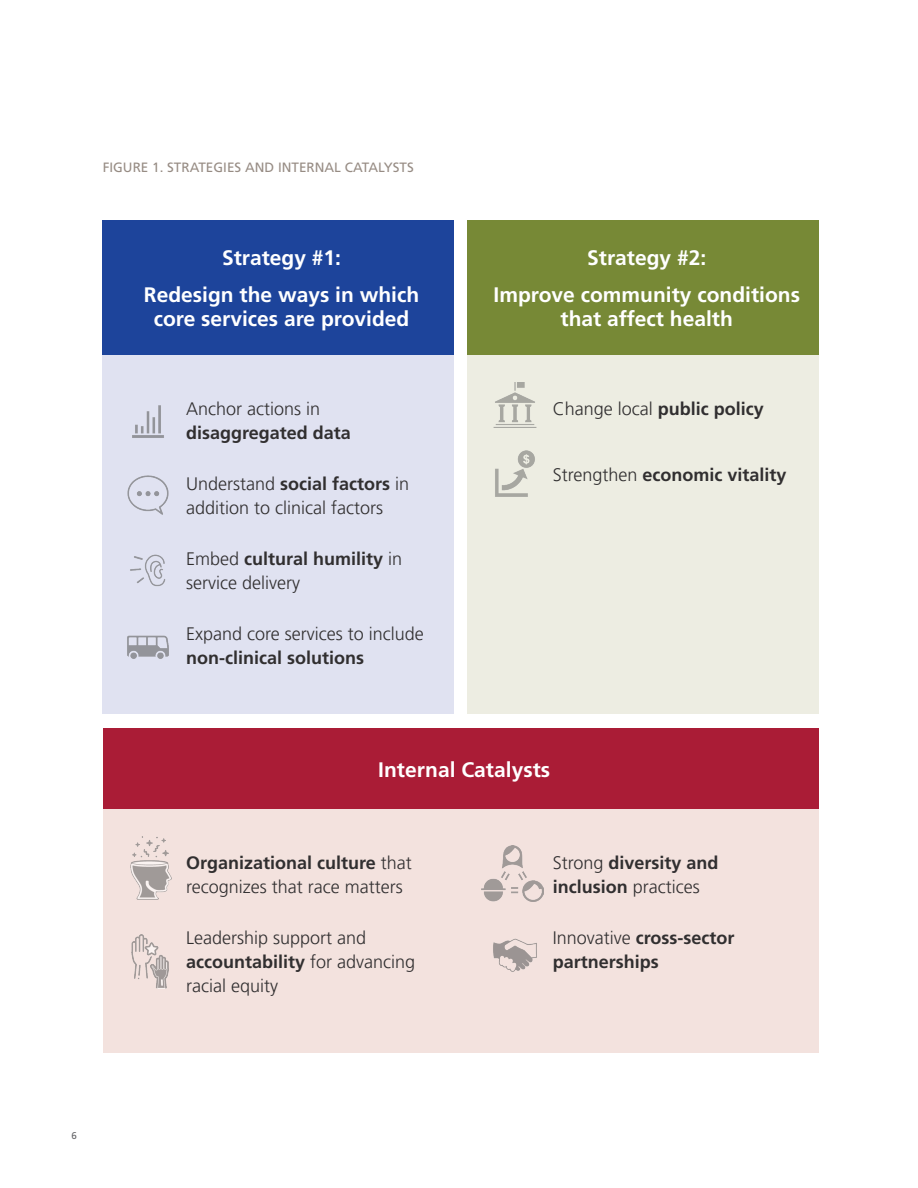
<style>
.page{position:relative;width:918px;height:1188px;background:#fff}
.page>*{position:absolute;margin:0;border:0;box-sizing:border-box;transform-origin:0 0}
.t1{font:700 21px/37.5px "Frutiger LT Std";color:#fff;text-align:center}
.t2{font:700 18px/24px "Frutiger LT Std";color:#312f30}
.t3{font:300 18px "Frutiger LT Pro";color:#312f30}
.t4{font:13.5px "Frutiger LT Std";color:#978c84}
.t5{font:9.75px "Frutiger LT Std";color:#636366}
.s1{font-family:"Frutiger LT Pro";font-weight:300}
</style>
<div class="page">
<div style="left:103px;top:729px;width:716px;height:80px;background:#aa1c36"></div>
<div style="left:103px;top:809px;width:716px;height:244px;background:#f3e2de"></div>
<div style="left:468px;top:220px;width:351px;height:135px;background:#778936"></div>
<div style="left:468px;top:355px;width:351px;height:358px;background:#edede2"></div>
<div style="left:103px;top:220px;width:351px;height:135px;background:#1d449b"></div>
<div style="left:103px;top:355px;width:351px;height:358px;background:#e0e2f1"></div>
<img style="left:132px;top:405px;width:32px;height:33px">
<img style="left:127px;top:635px;width:42px;height:24px">
<img style="left:130px;top:554px;width:36px;height:33px">
<img style="left:127px;top:475px;width:42px;height:40px">
<img style="left:495px;top:451px;width:40px;height:45px">
<img style="left:493px;top:382px;width:44px;height:46px">
<img style="left:131px;top:836px;width:40px;height:64px">
<img style="left:482px;top:845px;width:62px;height:57px">
<img style="left:493px;top:938px;width:44px;height:34px">
<img style="left:132px;top:934px;width:37px;height:54px">
<p class="t4" style="left:103px;top:160px;width:313px">FIGURE 1. STRATEGIES AND INTERNAL CATALYSTS</p>
<p class="t1" style="left:144px;top:239px;width:277px">Strategy #1:<br>Redesign the ways in which</p>
<p class="t1" style="left:154px;top:300px;width:257px">core services are provided</p>
<p class="t3" style="left:186px;top:399px;width:136px">Anchor actions in</p>
<p class="t2" style="left:186px;top:421px;width:166px">disaggregated data</p>
<p class="t2" style="left:186px;top:472px;width:225px"><span class="s1">Understand</span> social factors <span class="s1">in</span></p>
<p class="t3" style="left:186px;top:498px;width:198px">addition to clinical factors</p>
<p class="t2" style="left:186px;top:547px;width:218px"><span class="s1">Embed</span> cultural humility <span class="s1">in</span></p>
<p class="t3" style="left:186px;top:573px;width:115px">service delivery</p>
<p class="t3" style="left:186px;top:624px;width:239px">Expand core services to include</p>
<p class="t2" style="left:186px;top:646px;width:179px">non-clinical solutions</p>
<p class="t1" style="left:494px;top:239px;width:308px">Strategy #2:<br>Improve community conditions</p>
<p class="t1" style="left:561px;top:300px;width:174px">that affect health</p>
<p class="t2" style="left:553px;top:397px;width:213px"><span class="s1">Change local</span> public policy</p>
<p class="t2" style="left:553px;top:462px;width:235px"><span class="s1">Strengthen</span> economic vitality</p>
<p class="t1" style="left:378px;top:751px;width:173px">Internal Catalysts</p>
<p class="t2" style="left:186px;top:851px;width:227px">Organizational culture <span class="s1">that</span></p>
<p class="t3" style="left:186px;top:876px;width:218px">recognizes that race matters</p>
<p class="t3" style="left:186px;top:927px;width:182px">Leadership support and</p>
<p class="t2" style="left:186px;top:950px;width:231px">accountability <span class="s1">for advancing</span></p>
<p class="t3" style="left:186px;top:975px;width:93px">racial equity</p>
<p class="t2" style="left:553px;top:851px;width:167px"><span class="s1">Strong</span> diversity and inclusion <span class="s1">practices</span></p>
<p class="t2" style="left:553px;top:926px;width:183px"><span class="s1">Innovative</span> cross-sector partnerships</p>
<p class="t5" style="left:71px;top:1130px;width:7px">6</p>
</div>
